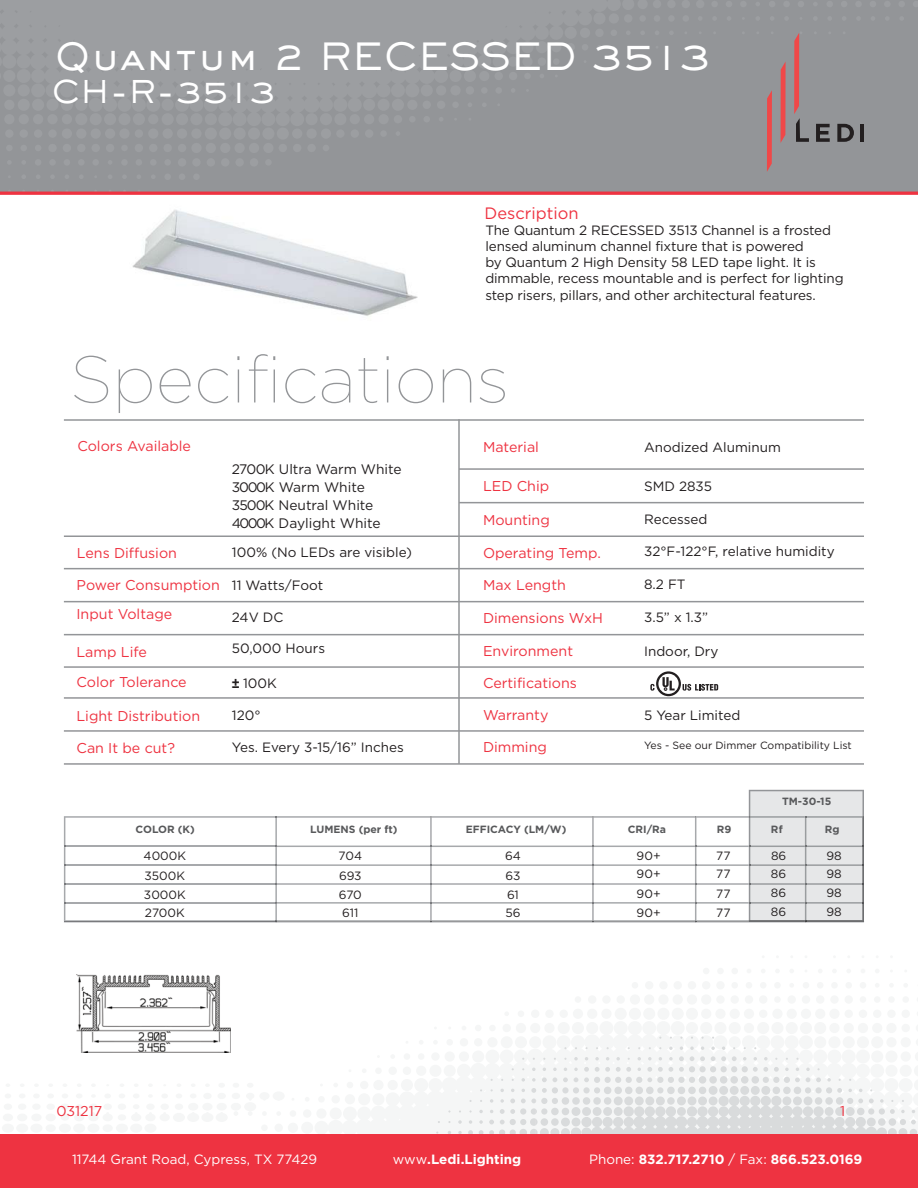
<style>
.page{position:relative;width:918px;height:1188px;background:#fff}
.page>*{position:absolute;margin:0;border:0;box-sizing:border-box;transform-origin:0 0}
.t1{font:100 66px "Gotham";color:#939598}
.t2{font:500 36.9px "Sackers Gothic Std";color:#fff}
.t3{font:500 30.9px "Sackers Gothic Std";color:#fff}
.t4{font:16.5px "Gotham";color:#ee3341}
.t5{font:14.25px "Gotham";color:#ee3341}
.t6{font:13.8px "Gotham";color:#231f20}
.t7{font:13.5px/16.2px "Gotham";letter-spacing:-.01em;color:#231f20}
.t8{font:700 13.35px "Gotham";color:#fff}
.t9{font:13.35px "Gotham";color:#fff}
.t10{font:12px/18.6px "Gotham";color:#231f20;text-align:justify}
.t11{font:700 10.5px "Gotham";color:#58595b}
.t12{font:10.5px "Gotham";color:#231f20}
.s1{font-family:"Arial Rounded MT Bold"}
.s2{font-weight:400}
</style>
<div class="page">
<div style="left:0;top:0;width:918px;height:193px;background:#939598"></div>
<svg style="left:480px;top:1037px;width:393px;height:62px;fill:#f5f6f6"></svg>
<svg style="left:436px;top:1099px;width:482px;height:35px;fill:#dbddde"></svg>
<svg style="left:0;top:191px;width:621px;height:1px"></svg>
<svg style="left:0;top:192px;width:918px;height:3px;background:#ee3d4a"></svg>
<div style="left:0;top:1134px;width:918px;height:54px;background:#ee3341"></div>
<svg style="left:816px;top:124px;width:14px;height:18px"></svg>
<svg style="left:837px;top:124px;width:17px;height:18px"></svg>
<hr style="left:860px;top:124px;width:4px;height:18px;background:#231f20">
<svg style="left:767px;top:90px;width:5px;height:82px"></svg>
<svg style="left:781px;top:62px;width:5px;height:80px"></svg>
<svg style="left:794px;top:33px;width:15px;height:109px"></svg>
<hr style="left:64px;top:419px;width:800px;height:2px;background:#939598">
<hr style="left:459px;top:502px;width:405px;height:1px;background:#939598">
<hr style="left:64px;top:536px;width:800px;height:1px;background:#939598">
<hr style="left:64px;top:568px;width:800px;height:1px;background:#939598">
<hr style="left:64px;top:601px;width:800px;height:1px;background:#939598">
<hr style="left:64px;top:634px;width:800px;height:1px;background:#939598">
<hr style="left:64px;top:666px;width:800px;height:2px;background:#939598">
<hr style="left:64px;top:697px;width:800px;height:2px;background:#939598">
<hr style="left:64px;top:730px;width:800px;height:2px;background:#939598">
<hr style="left:64px;top:763px;width:800px;height:2px;background:#939598">
<hr style="left:459px;top:468px;width:405px;height:2px;background:#939598">
<hr style="left:458px;top:419px;width:2px;height:345px;background:#939598">
<svg style="left:650px;top:671px;width:68px;height:25px"></svg>
<svg style="left:64px;top:816px;width:211px;height:105px"></svg>
<hr style="left:65px;top:846px;width:210px;height:1px;background:#a7a9ac">
<hr style="left:65px;top:864px;width:210px;height:2px;background:#a7a9ac">
<hr style="left:65px;top:883px;width:210px;height:2px;background:#a7a9ac">
<hr style="left:65px;top:902px;width:210px;height:2px;background:#a7a9ac">
<hr style="left:64px;top:922px;width:211px;height:1px;background:#a7a9ac">
<hr style="left:64px;top:921px;width:211px;height:1px;background:#797a7d">
<svg style="left:275px;top:790px;width:589px;height:133px"></svg>
<img style="left:76px;top:975px;width:155px;height:78px">
<img style="left:132px;top:209px;width:286px;height:107px">
<h2 class="t2" style="left:54px;top:35px;width:658px">Quantum 2 RECESSED 3513</h2>
<h3 class="t3" style="left:51px;top:74px;width:226px">CH-R-3513</h3>
<p class="t4" style="left:485px;top:207px;width:96px">Description</p>
<p class="t7" style="left:485px;top:223px;width:360px">The Quantum 2 RECESSED 3513 Channel is a frosted lensed aluminum channel fixture that is powered<br>by Quantum 2 High Density 58 LED tape light. It is dimmable, recess mountable and is perfect for lighting step risers, pillars, and other architectural features.</p>
<h1 class="t1" style="left:70px;top:344px;width:440px">Specifications</h1>
<p class="t5" style="left:77px;top:441px;width:115px">Colors Available</p>
<p class="t5" style="left:483px;top:442px;width:58px">Material</p>
<p class="t6" style="left:232px;top:464px;width:171px">2700K Ultra Warm White</p>
<p class="t6" style="left:232px;top:482px;width:134px">3000K Warm White</p>
<p class="t5" style="left:483px;top:481px;width:68px">LED Chip</p>
<p class="t6" style="left:232px;top:500px;width:143px">3500K Neutral White</p>
<p class="t6" style="left:232px;top:518px;width:150px">4000K Daylight White</p>
<p class="t5" style="left:483px;top:515px;width:68px">Mounting</p>
<p class="t5" style="left:77px;top:548px;width:102px">Lens Diffusion</p>
<p class="t7" style="left:232px;top:546px;width:182px">100% (No LEDs are visible)</p>
<p class="t5" style="left:483px;top:548px;width:119px">Operating Temp.</p>
<p class="t5" style="left:76px;top:580px;width:145px">Power Consumption</p>
<p class="t7" style="left:232px;top:578px;width:93px">11 Watts/Foot</p>
<p class="t5" style="left:483px;top:580px;width:84px">Max Length</p>
<p class="t5" style="left:77px;top:609px;width:97px">Input Voltage</p>
<p class="t5" style="left:77px;top:646px;width:72px">Lamp Life</p>
<p class="t5" style="left:77px;top:677px;width:112px">Color Tolerance</p>
<p class="t5" style="left:77px;top:711px;width:125px">Light Distribution</p>
<p class="t7" style="left:232px;top:610px;width:53px">24V DC</p>
<p class="t7" style="left:232px;top:641px;width:95px">50,000 Hours</p>
<p class="t7" style="left:232px;top:676px;width:47px"><span class="s1">±</span> 100K</p>
<p class="t7" style="left:232px;top:709px;width:30px">120°</p>
<p class="t5" style="left:483px;top:613px;width:122px">Dimensions WxH</p>
<p class="t5" style="left:483px;top:646px;width:92px">Environment</p>
<p class="t5" style="left:483px;top:678px;width:95px">Certifications</p>
<p class="t5" style="left:483px;top:710px;width:67px">Warranty</p>
<p class="t7" style="left:644px;top:440px;width:138px">Anodized Aluminum</p>
<p class="t7" style="left:644px;top:479px;width:70px">SMD 2835</p>
<p class="t7" style="left:644px;top:513px;width:65px">Recessed</p>
<p class="t7" style="left:644px;top:544px;width:192px">32°F-122°F, relative humidity</p>
<p class="t7" style="left:644px;top:578px;width:43px">8.2 FT</p>
<p class="t7" style="left:644px;top:610px;width:66px">3.5” x 1.3”</p>
<p class="t7" style="left:644px;top:644px;width:76px">Indoor, Dry</p>
<p class="t7" style="left:644px;top:708px;width:98px">5 Year Limited</p>
<p class="t5" style="left:77px;top:743px;width:100px">Can It be cut?</p>
<p class="t7" style="left:232px;top:740px;width:173px">Yes. Every 3-15/16” Inches</p>
<p class="t12" style="left:644px;top:741px;width:209px">Yes - See our Dimmer Compatibility List</p>
<p class="t5" style="left:483px;top:742px;width:65px">Dimming</p>
<p class="t11" style="left:782px;top:797px;width:51px">TM-30-15</p>
<p class="t11" style="left:136px;top:826px;width:61px">COLOR (K)</p>
<p class="t11" style="left:310px;top:826px;width:89px">LUMENS (per ft)</p>
<p class="t11" style="left:466px;top:826px;width:102px">EFFICACY (LM/W)</p>
<p class="t11" style="left:628px;top:826px;width:40px">CRI/Ra</p>
<p class="t11" style="left:717px;top:826px;width:16px">R9</p>
<p class="t11" style="left:771px;top:826px;width:13px">Rf</p>
<p class="t11" style="left:825px;top:826px;width:16px">Rg</p>
<p class="t10" style="left:637px;top:847px;width:26px">90+</p>
<p class="t10" style="left:716px;top:847px;width:16px">77</p>
<p class="t10" style="left:771px;top:847px;width:17px">86<br>86<br>86<br>86</p>
<p class="t10" style="left:826px;top:847px;width:17px">98<br>98<br>98</p>
<p class="t10" style="left:144px;top:848px;width:44px">4000K</p>
<p class="t10" style="left:339px;top:848px;width:25px">704</p>
<p class="t10" style="left:505px;top:848px;width:17px">64</p>
<p class="t10" style="left:145px;top:868px;width:42px">3500K</p>
<p class="t10" style="left:339px;top:868px;width:24px">693</p>
<p class="t10" style="left:506px;top:868px;width:16px">63</p>
<p class="t10" style="left:144px;top:886px;width:43px">3000K</p>
<p class="t10" style="left:339px;top:886px;width:24px">670</p>
<p class="t10" style="left:507px;top:886px;width:13px">61</p>
<p class="t10" style="left:145px;top:905px;width:41px">2700K</p>
<p class="t10" style="left:342px;top:905px;width:18px">611</p>
<p class="t10" style="left:637px;top:905px;width:26px">90+</p>
<p class="t10" style="left:716px;top:905px;width:16px">77</p>
<p class="t10" style="left:637px;top:866px;width:26px">90+</p>
<p class="t10" style="left:716px;top:866px;width:16px">77</p>
<p class="t10" style="left:637px;top:885px;width:26px">90+</p>
<p class="t10" style="left:716px;top:885px;width:16px">77</p>
<p class="t10" style="left:505px;top:905px;width:17px">56</p>
<p class="t10" style="left:826px;top:903px;width:17px">98</p>
<p class="t5" style="left:56px;top:1106px;width:48px">031217</p>
<p class="t5" style="left:840px;top:1106px;width:7px">1</p>
<p class="t9" style="left:72px;top:1154px;width:247px">11744 Grant Road, Cypress, TX 77429</p>
<p class="t8" style="left:393px;top:1154px;width:130px"><span class="s2">www</span>.Ledi.Lighting</p>
<p class="t8" style="left:589px;top:1154px;width:275px"><span class="s2">Phone:</span> 832.717.2710 <span class="s2">/ Fax:</span> 866.523.0169</p>
</div>
